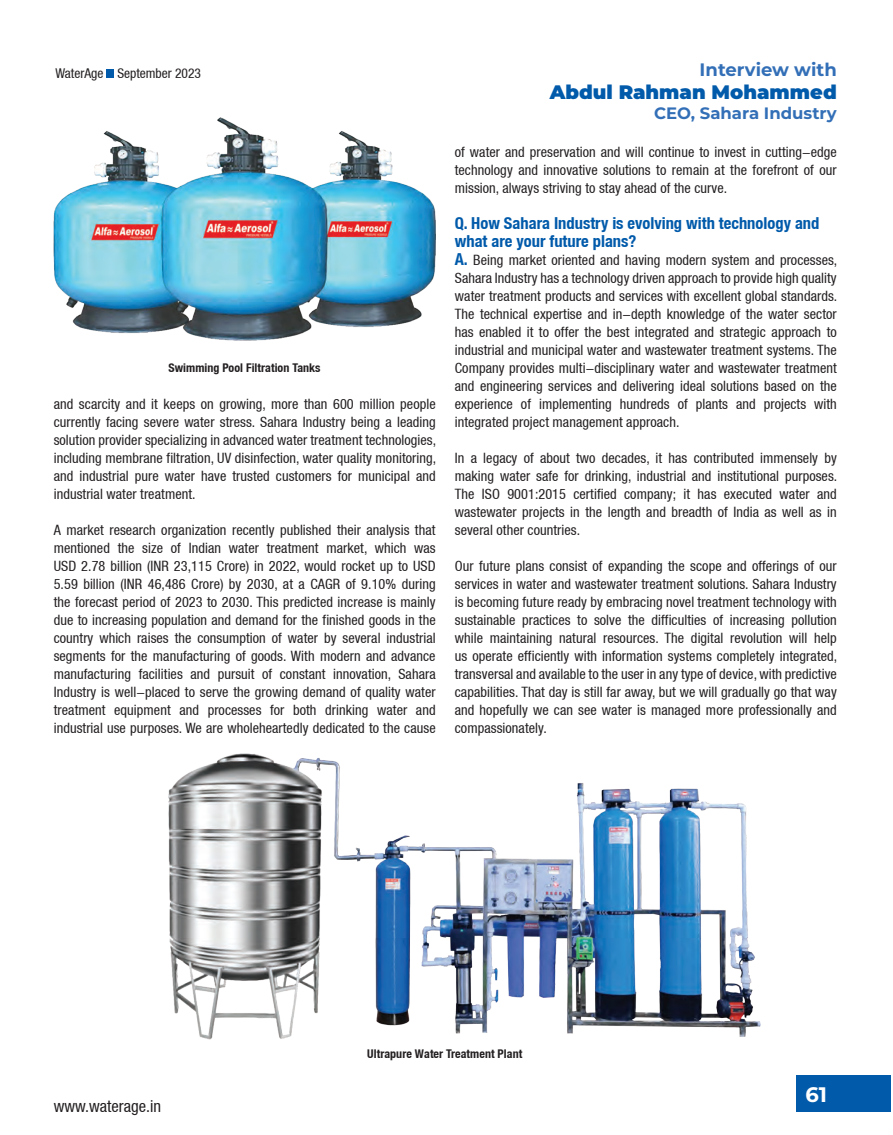
<style>
.page{position:relative;width:893px;height:1135px;background:#fff}
.page>*{position:absolute;margin:0;border:0;box-sizing:border-box;transform-origin:0 0}
.t1{font:700 21px "Montserrat";color:#fff}
.t2{font:900 19.5px "Montserrat";color:#015aaa}
.t3{font:700 18px "Montserrat";color:#326fb7}
.SUB_HEAD{font:700 condensed 16.5px/18px "Helvetica Neue LT";color:#015aaa}
.t4{font:700 16.5px "Montserrat";color:#326fb7}
.t5{font:condensed 16.5px "Helvetica Neue LT";color:#231f20}
.BODY_TEXT_NEW{font:condensed 14.25px/18px "Helvetica Neue LT";letter-spacing:.005em;color:#231f20;text-align:justify}
.t6{font:condensed 13.5px "Helvetica Neue LT";color:#231f20}
.t7{font:700 condensed 12px "Helvetica Neue LT";letter-spacing:.005em;color:#231f20}
.s1{font-weight:700;font-size:16.5px;color:#015aaa}
</style>
<div class="page">
<div style="left:107px;top:70px;width:7px;height:8px;background:#015aaa"></div>
<div style="left:796px;top:1075px;width:95px;height:36px;background:#015aaa"></div>
<img style="left:53px;top:118px;width:383px;height:222px">
<img style="left:168px;top:753px;width:593px;height:286px">
<p class="t6" style="left:55px;top:66px;width:147px">WaterAge September 2023</p>
<p class="t7" style="left:168px;top:361px;width:154px">Swimming Pool Filtration Tanks</p>
<p class="BODY_TEXT_NEW" style="left:54px;top:395px;width:384px">and scarcity and it keeps on growing, more than 600 million people currently facing severe water stress. Sahara Industry being a leading solution provider specializing in advanced water treatment technologies, including membrane filtration, UV disinfection, water quality monitoring, and industrial pure water have trusted customers for municipal and industrial water treatment.</p>
<p class="BODY_TEXT_NEW" style="left:54px;top:521px;width:383px">A market research organization recently published their analysis that mentioned the size of Indian water treatment market, which was USD 2.78 billion (INR 23,115 Crore) in 2022, would rocket up to USD 5.59 billion (INR 46,486 Crore) by 2030, at a CAGR of 9.10% during the forecast period of 2023 to 2030. This predicted increase is mainly due to increasing population and demand for the finished goods in the country which raises the consumption of water by several industrial segments for the manufacturing of goods. With modern and advance manufacturing facilities and pursuit of constant innovation, Sahara Industry is well-placed to serve the growing demand of quality water treatment equipment and processes for both drinking water and industrial use purposes. We are wholeheartedly dedicated to the cause</p>
<p class="t3" style="left:700px;top:56px;width:139px">Interview with</p>
<p class="t2" style="left:550px;top:77px;width:288px">Abdul Rahman Mohammed</p>
<p class="t4" style="left:654px;top:101px;width:184px">CEO, Sahara Industry</p>
<p class="BODY_TEXT_NEW" style="left:455px;top:143px;width:383px">of water and preservation and will continue to invest in cutting-edge technology and innovative solutions to remain at the forefront of our mission, always striving to stay ahead of the curve.</p>
<p class="SUB_HEAD" style="left:455px;top:214px;width:366px">Q. How Sahara Industry is evolving with technology and what are your future plans?</p>
<p class="BODY_TEXT_NEW" style="left:455px;top:251px;width:384px"><span class="s1">A.</span> Being market oriented and having modern system and processes, Sahara Industry has a technology driven approach to provide high quality water treatment products and services with excellent global standards.<br>The technical expertise and in-depth knowledge of the water sector has enabled it to offer the best integrated and strategic approach to industrial and municipal water and wastewater treatment systems. The Company provides multi-disciplinary water and wastewater treatment and engineering services and delivering ideal solutions based on the experience of implementing hundreds of plants and projects with integrated project management approach.</p>
<p class="BODY_TEXT_NEW" style="left:455px;top:449px;width:384px">In a legacy of about two decades, it has contributed immensely by making water safe for drinking, industrial and institutional purposes.<br>The ISO 9001:2015 certified company; it has executed water and wastewater projects in the length and breadth of India as well as in several other countries.</p>
<p class="BODY_TEXT_NEW" style="left:455px;top:557px;width:384px">Our future plans consist of expanding the scope and offerings of our services in water and wastewater treatment solutions. Sahara Industry is becoming future ready by embracing novel treatment technology with sustainable practices to solve the difficulties of increasing pollution while maintaining natural resources. The digital revolution will help us operate efficiently with information systems completely integrated, transversal and available to the user in any type of device, with predictive capabilities. That day is still far away, but we will gradually go that way and hopefully we can see water is managed more professionally and compassionately.</p>
<p class="t5" style="left:54px;top:1096px;width:109px">www.waterage.in</p>
<p class="t7" style="left:367px;top:1046px;width:157px">Ultrapure Water Treatment Plant</p>
<h1 class="t1" style="left:805px;top:1079px;width:23px">61</h1>
</div>
